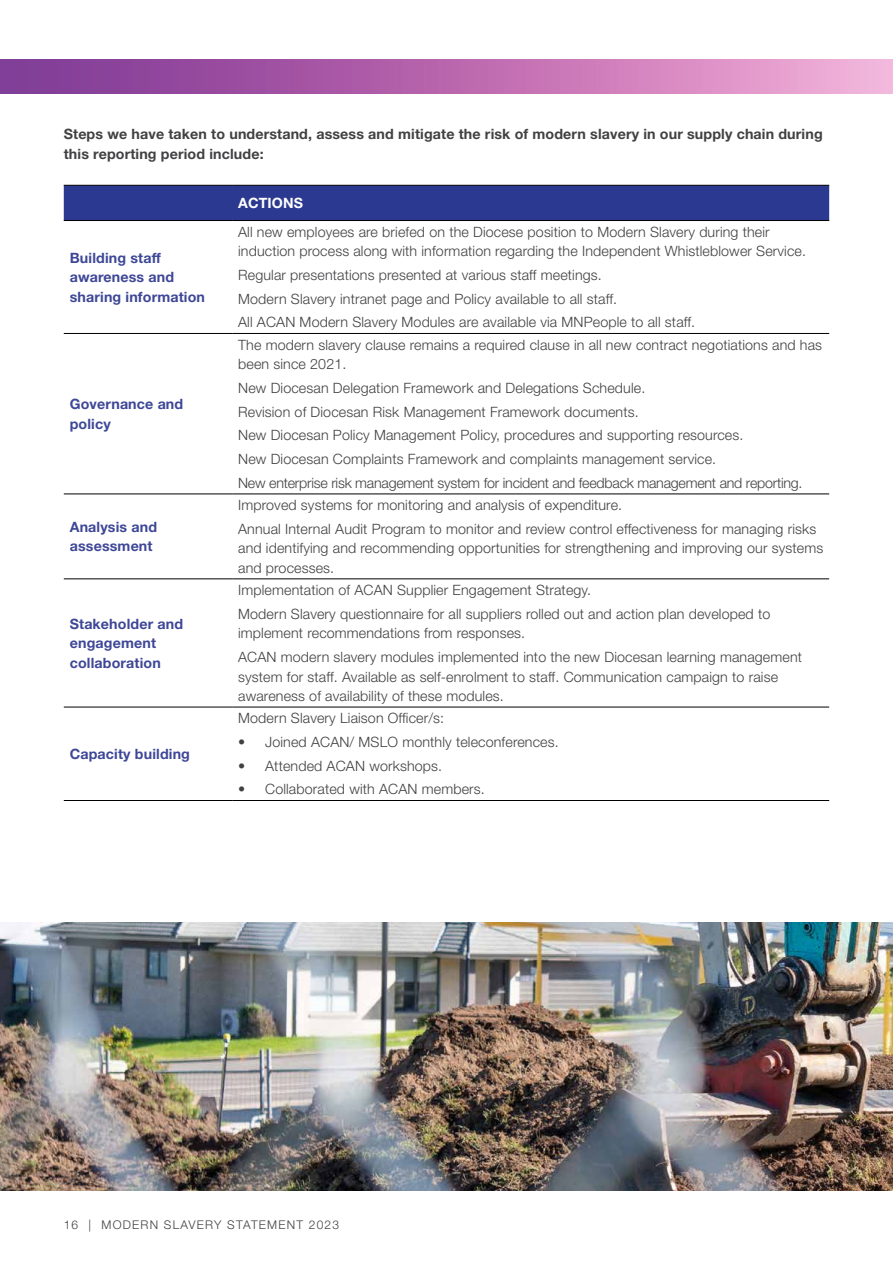
<style>
.page{position:relative;width:893px;height:1263px;background:#fff}
.page>*{position:absolute;margin:0;border:0;box-sizing:border-box;transform-origin:0 0}
.t1{font:300 14.25px/23.7px "Helvetica Neue LT Std";letter-spacing:.01em;color:#414042}
.t2{font:700 14.25px/19.5px "Helvetica Neue LT Std";letter-spacing:.01em;color:#3e4797}
.t3{font:700 14.25px/19.5px "Helvetica Neue LT Std";letter-spacing:.01em;color:#414042}
.t4{font:700 14.25px "Helvetica Neue LT Std";letter-spacing:.01em;color:#fff}
.t5{font:300 12px "Helvetica Neue LT Std";letter-spacing:.1em;color:#414042}
</style>
<div class="page">
<div style="left:64px;top:186px;width:765px;height:34px;background:#2b3990"></div>
<hr style="left:64px;top:185px;width:168px;height:1px;background:#000">
<hr style="left:232px;top:185px;width:597px;height:1px;background:#000">
<hr style="left:64px;top:220px;width:168px;height:1px;background:#000">
<hr style="left:232px;top:220px;width:597px;height:1px;background:#000">
<hr style="left:64px;top:333px;width:168px;height:1px;background:#000">
<hr style="left:232px;top:333px;width:597px;height:1px;background:#000">
<hr style="left:64px;top:494px;width:168px;height:1px;background:#000">
<hr style="left:232px;top:494px;width:597px;height:1px;background:#000">
<hr style="left:64px;top:579px;width:168px;height:1px;background:#000">
<hr style="left:232px;top:579px;width:597px;height:1px;background:#000">
<hr style="left:64px;top:707px;width:168px;height:1px;background:#000">
<hr style="left:232px;top:707px;width:597px;height:1px;background:#000">
<hr style="left:64px;top:800px;width:168px;height:1px;background:#000">
<hr style="left:232px;top:800px;width:597px;height:1px;background:#000">
<img style="left:0;top:923px;width:893px;height:268px">
<div style="left:0;top:60px;width:893px;height:34px;background:linear-gradient(to right,#7c2f8e,#f6acd5)"></div>
<p class="t3" style="left:64px;top:124px;width:760px">Steps we have taken to understand, assess and mitigate the risk of modern slavery in our supply chain during this reporting period include:</p>
<p class="t4" style="left:238px;top:194px;width:66px">ACTIONS</p>
<p class="t2" style="left:70px;top:247px;width:137px">Building staff awareness and sharing information</p>
<p class="t2" style="left:70px;top:394px;width:115px">Governance and policy</p>
<p class="t2" style="left:70px;top:517px;width:89px">Analysis and assessment</p>
<p class="t2" style="left:70px;top:613px;width:115px">Stakeholder and engagement collaboration</p>
<p class="t2" style="left:70px;top:744px;width:122px">Capacity building</p>
<p class="t1" style="left:238px;top:222px;width:569px;line-height:19.5px">All new employees are briefed on the Diocese position to Modern Slavery during their induction process along with information regarding the Independent Whistleblower Service.</p>
<p class="t1" style="left:238px;top:263px;width:459px">Regular presentations presented at various staff meetings.<br>Modern Slavery intranet page and Policy available to all staff.<br>All ACAN Modern Slavery Modules are available via MNPeople to all staff.</p>
<p class="t1" style="left:238px;top:334px;width:585px;line-height:19.5px">The modern slavery clause remains a required clause in all new contract negotiations and has been since 2021.</p>
<p class="t1" style="left:238px;top:376px;width:566px">New Diocesan Delegation Framework and Delegations Schedule.<br>Revision of Diocesan Risk Management Framework documents.<br>New Diocesan Policy Management Policy, procedures and supporting resources.<br>New Diocesan Complaints Framework and complaints management service.<br>New enterprise risk management system for incident and feedback management and reporting.</p>
<p class="t1" style="left:238px;top:493px;width:580px">Improved systems for monitoring and analysis of expenditure.<br>Annual Internal Audit Program to monitor and review control effectiveness for managing risks</p>
<p class="t1" style="left:238px;top:538px;width:587px;line-height:19.5px">and identifying and recommending opportunities for strengthening and improving our systems and processes.</p>
<p class="t1" style="left:238px;top:578px;width:534px">Implementation of ACAN Supplier Engagement Strategy.<br>Modern Slavery questionnaire for all suppliers rolled out and action plan developed to</p>
<p class="t1" style="left:238px;top:621px;width:565px">implement recommendations from responses.<br>ACAN modern slavery modules implemented into the new Diocesan learning management</p>
<p class="t1" style="left:238px;top:666px;width:541px;line-height:19.5px">system for staff. Available as self-enrolment to staff. Communication campaign to raise awareness of availability of these modules.</p>
<p class="t1" style="left:238px;top:706px;width:208px">Modern Slavery Liaison Officer/s:</p>
<p class="t1" style="left:238px;top:730px;width:322px">• Joined ACAN/ MSLO monthly teleconferences.</p>
<p class="t1" style="left:238px;top:753px;width:205px">• Attended ACAN workshops.</p>
<p class="t1" style="left:238px;top:777px;width:248px">• Collaborated with ACAN members.</p>
<p class="t5" style="left:64px;top:1218px;width:277px">16 | MODERN SLAVERY STATEMENT 2023</p>
</div>
